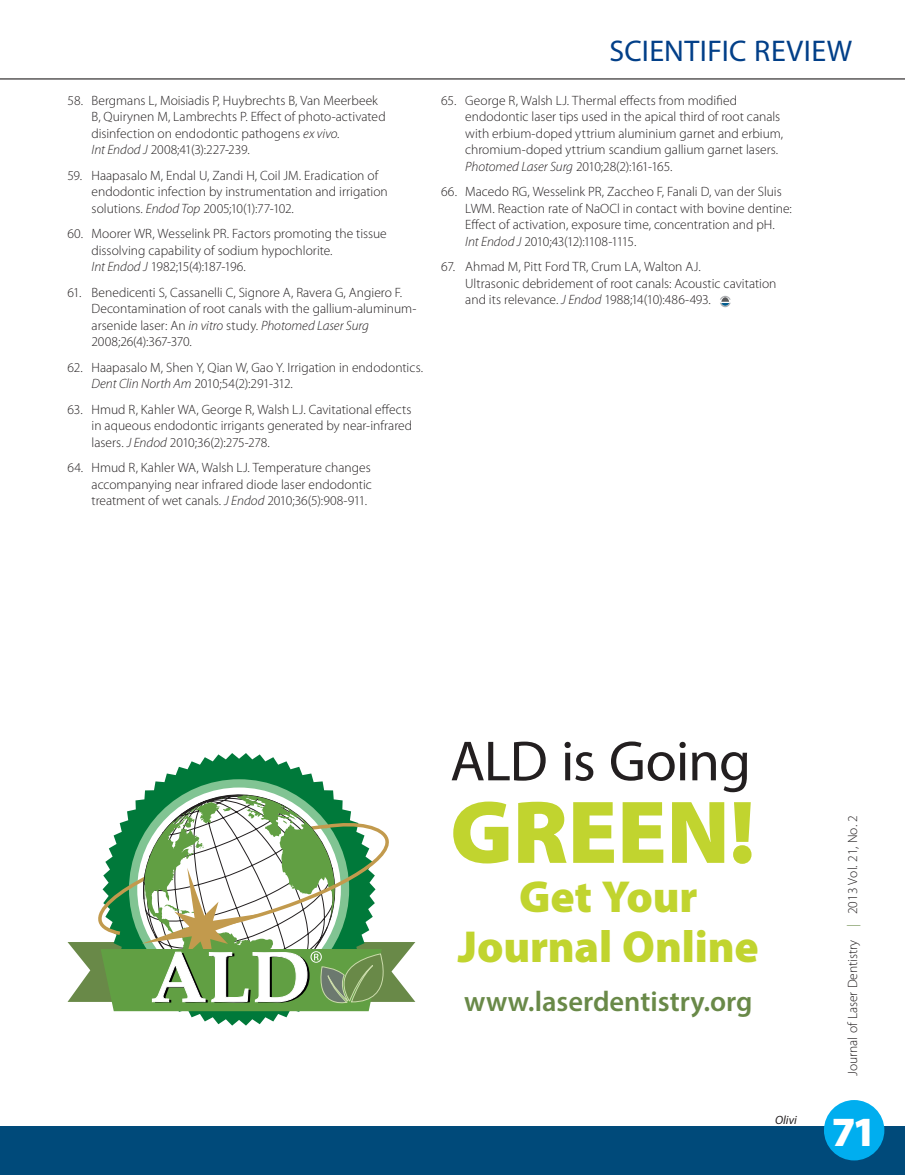
<style>
.page{position:relative;width:905px;height:1175px;background:#fff}
.page>*{position:absolute;margin:0;border:0;box-sizing:border-box;transform-origin:0 0}
.t1{font:900 90px "Myriad Pro";letter-spacing:-.005em;color:#c1d42f}
.t2{font:57px "Myriad Pro";letter-spacing:-.02em;color:#231f20}
.t3{font:900 45px/49.5px "Myriad Pro";letter-spacing:-.005em;color:#c1d42f;text-align:center}
.t4{font:900 41.7px "Myriad Pro";color:#fff}
.t5{font:30px "Myriad Pro";letter-spacing:.01em;color:#023f88}
.t6{font:600 28.5px "Myriad Pro";color:#698948}
.t7{font:300 13.5px/16.5px "Myriad Pro";color:#231f20}
.t8{font:italic 12px "Myriad Pro";color:#231f20}
.s1{font-style:italic}
.s2{color:#698948}
</style>
<div class="page">
<div style="left:0;top:1126px;width:904px;height:48px;background:#004a7a"></div>
<div style="left:824px;top:1100px;width:60px;height:60px;background:#00aeef;border-radius:50%"></div>
<hr style="left:0;top:78px;width:904px;height:1px;background:#231f20">
<svg style="left:720px;top:296px;width:10px;height:11px"></svg>
<svg style="left:113px;top:753px;width:256px;height:272px"></svg>
<svg style="left:131px;top:781px;width:217px;height:12px"></svg>
<svg style="left:68px;top:793px;width:347px;height:218px"></svg>
<p class="t7" style="left:92px;top:92px;width:295px;text-indent:-24px">58. Bergmans L, Moisiadis P, Huybrechts B, Van Meerbeek B, Quirynen M, Lambrechts P. Effect of photo-activated disinfection on endodontic pathogens <span class="s1">ex vivo.<br>Int Endod J</span> 2008;41(3):227-239.</p>
<p class="t7" style="left:92px;top:167px;width:298px;text-indent:-24px">59. Haapasalo M, Endal U, Zandi H, Coil JM. Eradication of endodontic infection by instrumentation and irrigation solutions. <span class="s1">Endod Top</span> 2005;10(1):77-102.</p>
<p class="t7" style="left:92px;top:226px;width:297px;text-indent:-24px">60. Moorer WR, Wesselink PR. Factors promoting the tissue dissolving capability of sodium hypochlorite.<br><span class="s1">Int Endod J</span> 1982;15(4):187-196.</p>
<p class="t7" style="left:92px;top:284px;width:326px;text-indent:-24px">61. Benedicenti S, Cassanelli C, Signore A, Ravera G, Angiero F.<br>Decontamination of root canals with the gallium-aluminum&shy;arsenide laser: An <span class="s1">in vitro</span> study. <span class="s1">Photomed Laser Surg </span>2008;26(4):367-370.</p>
<p class="t7" style="left:92px;top:359px;width:333px;text-indent:-24px">62. Haapasalo M, Shen Y, Qian W, Gao Y. Irrigation in endodontics.<br><span class="s1">Dent Clin North Am</span> 2010;54(2):291-312.</p>
<p class="t7" style="left:92px;top:401px;width:322px;text-align:justify;text-indent:-24px">63. Hmud R, Kahler WA, George R, Walsh LJ. Cavitational effects in aqueous endodontic irrigants generated by near-infrared lasers. <span class="s1">J Endod</span> 2010;36(2):275-278.</p>
<p class="t7" style="left:92px;top:460px;width:282px;text-align:justify;text-indent:-24px">64. Hmud R, Kahler WA, Walsh LJ. Temperature changes accompanying near infrared diode laser endodontic treatment of wet canals. <span class="s1">J Endod</span> 2010;36(5):908-911.</p>
<h3 class="t5" style="left:609px;top:35px;width:244px">SCIENTIFIC REVIEW</h3>
<p class="t7" style="left:465px;top:92px;width:319px;text-indent:-24px">65. George R, Walsh LJ. Thermal effects from modified endodontic laser tips used in the apical third of root canals with erbium-doped yttrium aluminium garnet and erbium, chromium-doped yttrium scandium gallium garnet lasers.<br><span class="s1">Photomed Laser Surg</span> 2010;28(2):161-165.</p>
<p class="t7" style="left:465px;top:184px;width:328px;text-indent:-24px">66. Macedo RG, Wesselink PR, Zaccheo F, Fanali D, van der Sluis LWM. Reaction rate of NaOCl in contact with bovine dentine:<br>Effect of activation, exposure time, concentration and pH.<br><span class="s1">Int Endod J</span> 2010;43(12):1108-1115.</p>
<p class="t7" style="left:465px;top:259px;width:313px;text-indent:-24px">67. Ahmad M, Pitt Ford TR, Crum LA, Walton AJ.<br>Ultrasonic debridement of root canals: Acoustic cavitation and its relevance. <span class="s1">J Endod</span> 1988;14(10):486-493.</p>
<h2 class="t2" style="left:450px;top:730px;width:302px">ALD is Going</h2>
<h1 class="t1" style="left:450px;top:781px;width:306px">GREEN!</h1>
<h3 class="t3" style="left:458px;top:873px;width:302px">Get Your<br>Journal Online</h3>
<h3 class="t6" style="left:464px;top:983px;width:290px">www.laserdentistry.org</h3>
<p class="t8" style="left:775px;top:1113px;width:23px">Olivi</p>
<p class="t7" style="left:844px;top:1076px;width:262px;rotate:-90deg">Journal of Laser Dentistry <span class="s2">|</span> 2013 Vol. 21, No. 2</p>
<h3 class="t4" style="left:832px;top:1108px;width:46px">71</h3>
</div>
